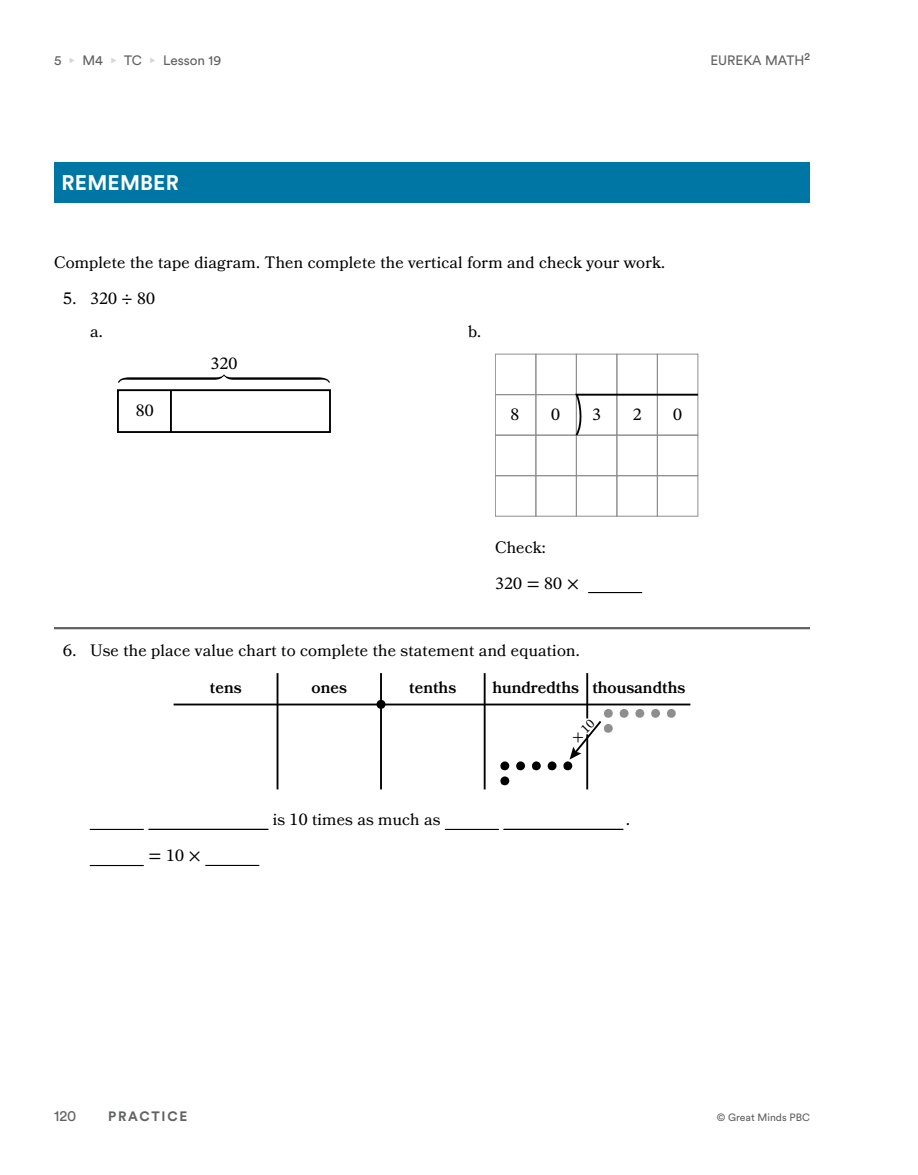
<style>
.page{position:relative;width:918px;height:1175px;background:#fff}
.page>*{position:absolute;margin:0;border:0;box-sizing:border-box;transform-origin:0 0}
.t1{font:700 21px "Circular Std";letter-spacing:.01em;color:#fff}
.t2{font:18px "STIX Two Text";letter-spacing:.01em;color:#000}
.t3{font:16.5px "Bookmania";letter-spacing:.01em;color:#000}
.t4{font:600 16.5px "Bookmania";color:#000}
.t5{font:15px "Circular Std";color:#606161}
.t6{font:13.5px "Circular Std";color:#606161}
.t7{font:700 13.5px "Circular Std";letter-spacing:.135em;color:#606161}
.t8{font:10.5px "Circular Std";color:#606161}
.s1{font-family:"Ingra";font-weight:600;color:#d4d6d6}
.s2{font-family:"Bookmania";font-size:16.5px}
.s3{font-family:"STIX Two Text";font-size:18px}
</style>
<div class="page">
<div style="left:54px;top:162px;width:756px;height:40px;background:#0076a5"></div>
<div style="left:117px;top:389px;width:214px;height:44px;border:2px solid #000"></div>
<hr style="left:170px;top:390px;width:2px;height:42px;background:#000">
<svg style="left:118px;top:374px;width:212px;height:9px"></svg>
<div style="left:495px;top:354px;width:41px;height:41px;border:1px solid #8d8e8e"></div>
<div style="left:536px;top:354px;width:41px;height:41px;border:1px solid #8d8e8e"></div>
<div style="left:576px;top:354px;width:41px;height:41px;border:1px solid #8d8e8e"></div>
<div style="left:616px;top:354px;width:42px;height:41px;border:1px solid #8d8e8e"></div>
<div style="left:495px;top:394px;width:41px;height:41px;border:1px solid #8d8e8e"></div>
<div style="left:536px;top:394px;width:41px;height:41px;border:1px solid #8d8e8e"></div>
<div style="left:495px;top:435px;width:41px;height:41px;border:1px solid #8d8e8e"></div>
<div style="left:536px;top:435px;width:41px;height:41px;border:1px solid #8d8e8e"></div>
<div style="left:576px;top:435px;width:41px;height:41px;border:1px solid #8d8e8e"></div>
<div style="left:616px;top:435px;width:42px;height:41px;border:1px solid #8d8e8e"></div>
<div style="left:495px;top:475px;width:41px;height:41px;border:1px solid #8d8e8e"></div>
<div style="left:657px;top:354px;width:41px;height:41px;border:1px solid #8d8e8e"></div>
<div style="left:657px;top:435px;width:41px;height:41px;border:1px solid #8d8e8e"></div>
<div style="left:657px;top:475px;width:41px;height:41px;border:1px solid #8d8e8e"></div>
<div style="left:536px;top:475px;width:41px;height:41px;border:1px solid #8d8e8e"></div>
<div style="left:576px;top:475px;width:41px;height:41px;border:1px solid #8d8e8e"></div>
<div style="left:616px;top:475px;width:42px;height:41px;border:1px solid #8d8e8e"></div>
<svg style="left:574px;top:393px;width:124px;height:45px"></svg>
<hr style="left:588px;top:592px;width:54px;height:1px;background:#000">
<hr style="left:54px;top:627px;width:756px;height:2px;background:#606161">
<hr style="left:174px;top:703px;width:516px;height:2px;background:#000">
<hr style="left:277px;top:673px;width:1px;height:116px;background:#000">
<hr style="left:380px;top:673px;width:2px;height:116px;background:#000">
<hr style="left:484px;top:673px;width:2px;height:116px;background:#000">
<hr style="left:586px;top:673px;width:2px;height:116px;background:#000">
<div style="left:377px;top:700px;width:9px;height:9px;background:#000;border-radius:50%"></div>
<svg style="left:651px;top:709px;width:25px;height:9px"></svg>
<svg style="left:500px;top:761px;width:9px;height:25px"></svg>
<hr style="left:90px;top:829px;width:54px;height:1px;background:#000">
<hr style="left:149px;top:828px;width:119px;height:2px;background:#000">
<hr style="left:445px;top:829px;width:54px;height:1px;background:#000">
<hr style="left:504px;top:828px;width:119px;height:2px;background:#000">
<hr style="left:90px;top:865px;width:54px;height:1px;background:#000">
<hr style="left:205px;top:865px;width:54px;height:1px;background:#000">
<svg style="left:516px;top:709px;width:128px;height:63px"></svg>
<p class="t6" style="left:54px;top:52px;width:169px">5 <span class="s1">▸</span> M4 <span class="s1">▸</span> TC <span class="s1">▸</span> Lesson 19</p>
<p class="t6" style="left:710px;top:52px;width:101px">EUREKA MATH<sup>2</sup></p>
<h2 class="t1" style="left:62px;top:169px;width:119px">REMEMBER</h2>
<p class="t3" style="left:54px;top:252px;width:613px">Complete the tape diagram. Then complete the vertical form and check your work.</p>
<p class="t2" style="left:63px;top:285px;width:94px"><span class="s2">5.</span> 320 ÷ 80</p>
<p class="t3" style="left:90px;top:321px;width:14px">a.</p>
<p class="t3" style="left:468px;top:321px;width:15px">b.</p>
<p class="t2" style="left:136px;top:397px;width:19px">80</p>
<p class="t2" style="left:211px;top:350px;width:28px">320</p>
<p class="t2" style="left:511px;top:401px;width:10px">8</p>
<p class="t2" style="left:673px;top:401px;width:10px">0</p>
<p class="t2" style="left:592px;top:401px;width:10px">3</p>
<p class="t2" style="left:633px;top:401px;width:10px">2</p>
<p class="t2" style="left:551px;top:401px;width:10px">0</p>
<p class="t3" style="left:495px;top:537px;width:52px">Check:</p>
<p class="t2" style="left:495px;top:570px;width:85px">320 = 80 ×</p>
<p class="t3" style="left:63px;top:641px;width:518px">6. Use the place value chart to complete the statement and equation.</p>
<p class="t4" style="left:210px;top:678px;width:33px">tens</p>
<p class="t4" style="left:312px;top:678px;width:37px">ones</p>
<p class="t4" style="left:409px;top:678px;width:48px">tenths</p>
<p class="t4" style="left:492px;top:678px;width:194px">hundredths thousandths</p>
<p class="t2" style="left:148px;top:842px;width:54px">= 10 ×</p>
<p class="t3" style="left:273px;top:810px;width:169px">is <span class="s3">10</span> times as much as</p>
<p class="t2" style="left:626px;top:806px;width:6px">.</p>
<p class="t5" style="left:54px;top:1106px;width:24px">120</p>
<p class="t7" style="left:108px;top:1107px;width:81px">PRACTICE</p>
<p class="t8" style="left:717px;top:1110px;width:95px">© Great Minds PBC</p>
</div>
